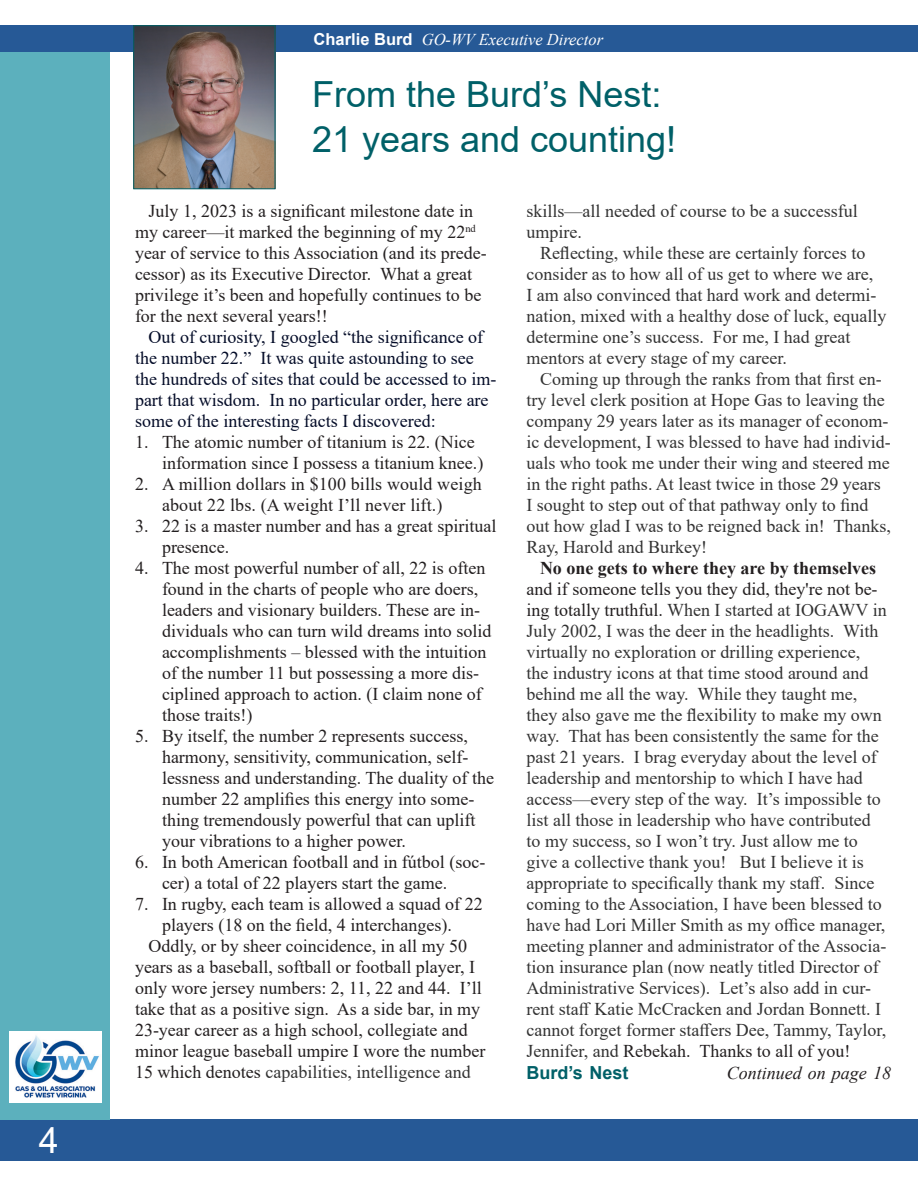
<style>
.page{position:relative;width:918px;height:1188px;background:#fff}
.page>*{position:absolute;margin:0;border:0;box-sizing:border-box;transform-origin:0 0}
.Headline{font:36px "Arial";color:#006068}
.t1{font:36px "Arial";color:#fff}
.Body_text{font:18px/21px "Times New Roman";color:#333}
.Body_text-2{font:18px/21px "Times New Roman";color:#231f20}
.Body_text-3{font:18px/21px "Times New Roman";color:#040c28}
.t2{font:italic 18px "Times New Roman";color:#231f20}
.t3{font:700 18px "Arial";color:#006068}
.author_names{font:italic 16.5px "Times New Roman";color:#fff}
.s1{font-family:"Arial";font-weight:700;font-style:normal}
.s2{color:#333}
.s3{font-weight:700;color:#231f20}
.s4{color:#231f20}
</style>
<div class="page">
<div style="left:0;top:25px;width:917px;height:27px;background:#265996"></div>
<svg style="left:917px;top:25px;width:1px;height:27px"></svg>
<div style="left:0;top:1119px;width:918px;height:42px;background:#265996"></div>
<div style="left:0;top:52px;width:109px;height:1067px;background:#5cb0bd"></div>
<img style="left:9px;top:1031px;width:93px;height:71px">
<img style="left:136px;top:28px;width:137px;height:159px">
<div style="left:134px;top:26px;width:141px;height:163px;border:1px solid #006068"></div>
<h1 class="t1" style="left:39px;top:1116px;width:22px">4</h1>
<p class="author_names" style="left:314px;top:28px;width:291px"><span class="s1">Charlie Burd</span> GO-WV Executive Director</p>
<p class="Headline" style="left:312px;top:70px;width:351px">From the Burd’s Nest:</p>
<p class="Headline" style="left:312px;top:115px;width:366px">21 years and counting!</p>
<p class="Body_text-2" style="left:135px;top:200px;width:353px;text-indent:14px">July 1, 2023 is a significant milestone date in my career—it marked the beginning of my 22<sup>nd </sup>year of service to this Association (and its prede&shy;cessor) as its Executive Director. What a great privilege it’s been and hopefully continues to be for the next several years!!</p>
<p class="Body_text-3" style="left:135px;top:326px;width:363px;text-indent:14px">Out of curiosity, I googled “the significance of the number 22.” It was quite astounding to see the hundreds of sites that could be accessed to im&shy;part that wisdom. In no particular order, here are some of the interesting facts I discovered:</p>
<p class="Body_text-2" style="left:162px;top:431px;width:323px;text-indent:-27px">1. The atomic number of titanium is 22. (Nice information since I possess a titanium knee.)</p>
<p class="Body_text-2" style="left:162px;top:473px;width:321px;text-indent:-27px">2. A million dollars in $100 bills would weigh about 22 lbs. (A weight I’ll never lift.)</p>
<p class="Body_text-2" style="left:162px;top:515px;width:336px;text-indent:-27px">3. 22 is a master number and has a great spiritual presence.</p>
<p class="Body_text-2" style="left:162px;top:557px;width:331px;text-indent:-27px">4. The most powerful number of all, 22 is often found in the charts of people who are doers, leaders and visionary builders. These are in&shy;dividuals who can turn wild dreams into solid accomplishments – blessed with the intuition of the number 11 but possessing a more dis&shy;ciplined approach to action. (I claim none of those traits!)</p>
<p class="Body_text-2" style="left:162px;top:725px;width:334px;text-indent:-27px">5. By itself, the number 2 represents success, harmony, sensitivity, communication, self&shy;lessness and understanding. The duality of the number 22 amplifies this energy into some&shy;thing tremendously powerful that can uplift your vibrations to a higher power.</p>
<p class="Body_text-2" style="left:162px;top:851px;width:325px;text-indent:-27px">6. In both American football and in fútbol (soc&shy;cer) a total of 22 players start the game.</p>
<p class="Body_text-2" style="left:135px;top:893px;width:349px;text-align:center">7. In rugby, each team is allowed a squad of 22 players (18 on the field, 4 interchanges).</p>
<p class="Body_text-2" style="left:135px;top:935px;width:352px;text-indent:14px">Oddly, or by sheer coincidence, in all my 50 years as a baseball, softball or football player, I only wore jersey numbers: 2, 11, 22 and 44. I’ll take that as a positive sign. As a side bar, in my 23-year career as a high school, collegiate and minor league baseball umpire I wore the number 15 which denotes <span class="s2">capabilities, intelligence and</span></p>
<p class="Body_text" style="left:526px;top:200px;width:333px">skills—all needed of course to be a successful umpire.</p>
<p class="Body_text" style="left:526px;top:242px;width:361px;text-indent:14px">Reflecting, while these are certainly forces to consider as to how all of us get to where we are,<br>I am also convinced that hard work and determi&shy;nation, mixed with a healthy dose of luck, equally determine one’s success. For me, I had great mentors at every stage of my career.</p>
<p class="Body_text" style="left:526px;top:368px;width:366px;text-indent:14px">Coming up through the ranks from that first en&shy;try level clerk position at Hope Gas to leaving the company 29 years later as its manager of econom&shy;ic development, I was blessed to have had individ&shy;uals who took me under their wing and steered me in the right paths. At least twice in those 29 years I sought to step out of that pathway only to find out how glad I was to be reigned back in! Thanks, Ray, Harold and Burkey!</p>
<p class="Body_text" style="left:526px;top:557px;width:362px;text-indent:14px"><span class="s3">No one gets to where they are by themselves </span><span class="s4">and if someone tells you they did, they're not be&shy;ing totally truthful.</span> When I started at IOGAWV in July 2002, I was the deer in the headlights. With virtually no exploration or drilling experience, the industry icons at that time stood around and behind me all the way. While they taught me, they also gave me the flexibility to make my own way. That has been consistently the same for the past 21 years. I brag everyday about the level of leadership and mentorship to which I have had access—every step of the way. It’s impossible to list all those in leadership who have contributed to my success, so I won’t try. Just allow me to give a collective thank you! But I believe it is appropriate to specifically thank my staff. Since coming to the Association, I have been blessed to have had Lori Miller Smith as my office manager, meeting planner and administrator of the Associa&shy;tion insurance plan (now neatly titled Director of Administrative Services). Let’s also add in cur&shy;rent staff Katie McCracken and Jordan Bonnett. I cannot forget former staffers Dee, Tammy, Taylor, Jennifer, and <span class="s4">Rebekah. Thanks to all of you!</span></p>
<p class="t3" style="left:526px;top:1060px;width:104px">Burd’s Nest</p>
<p class="t2" style="left:727px;top:1061px;width:166px">Continued on page 18</p>
</div>
